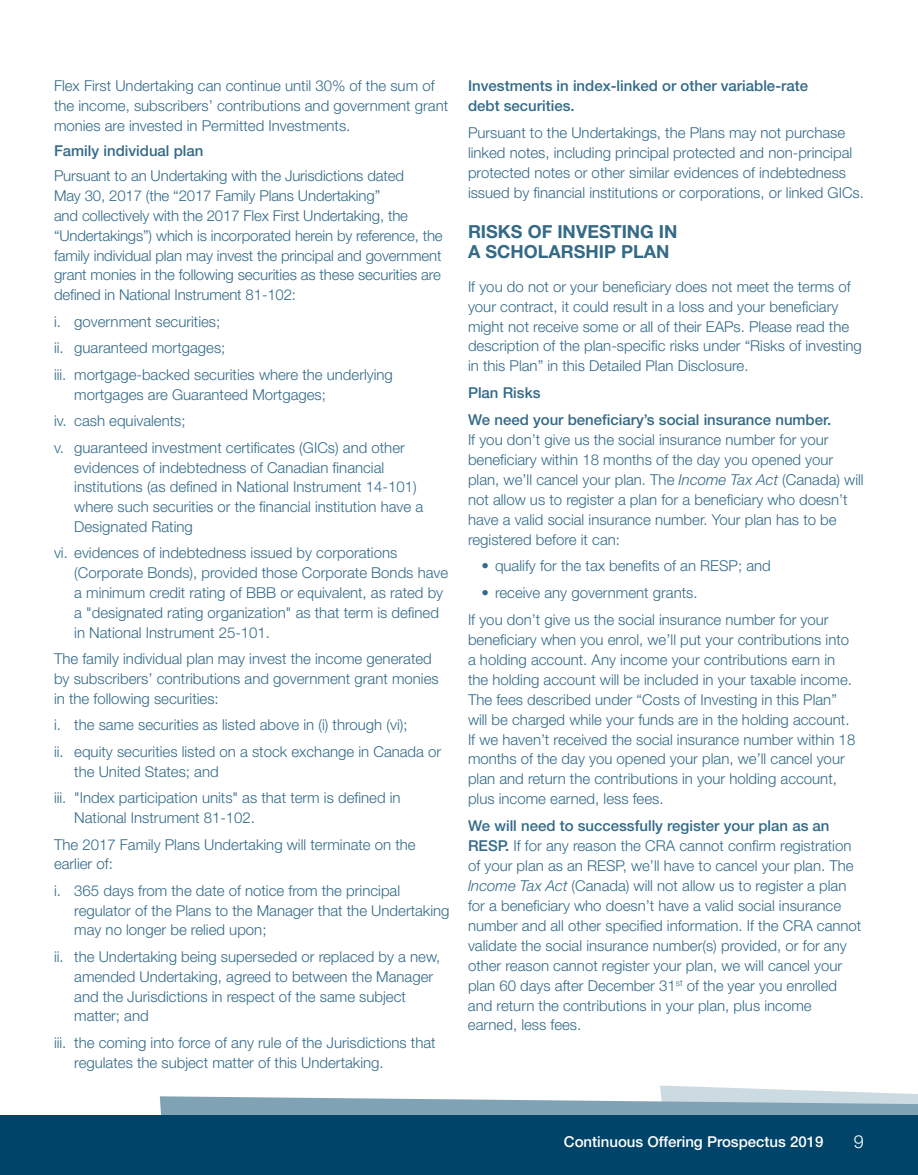
<style>
.page{position:relative;width:918px;height:1175px;background:#fff}
.page>*{position:absolute;margin:0;border:0;box-sizing:border-box;transform-origin:0 0}
.t1{font:700 18px/20px "Helvetica Neue LT Std";color:#336a88}
.t2{font:300 18px "Helvetica Neue LT Std";color:#fff}
.t3{font:300 15px/20px "Helvetica Neue LT Std";color:#336a88}
.t4{font:500 15px/20px "Helvetica Neue LT Std";color:#336a88}
.t5{font:500 15px "Helvetica Neue LT Std";color:#fff}
.s1{font-style:italic}
.s2{font-weight:500}
</style>
<div class="page">
<svg style="left:160px;top:1085px;width:758px;height:30px"></svg>
<div style="left:0;top:1115px;width:918px;height:59px;background:#00446a"></div>
<p class="t3" style="left:54px;top:76px;width:396px">Flex First Undertaking can continue until 30% of the sum of the income, subscribers’ contributions and government grant monies are invested in Permitted Investments.</p>
<p class="t4" style="left:54px;top:141px;width:151px">Family individual plan</p>
<p class="t3" style="left:54px;top:166px;width:390px">Pursuant to an Undertaking with the Jurisdictions dated<br>May 30, 2017 (the “2017 Family Plans Undertaking”<br>and collectively with the 2017 Flex First Undertaking, the “Undertakings”) which is incorporated herein by reference, the family individual plan may invest the principal and government grant monies in the following securities as these securities are defined in National Instrument 81-102:</p>
<p class="t3" style="left:54px;top:308px;width:340px;line-height:26.5px">i. government securities;<br>ii. guaranteed mortgages;<br>iii. mortgage-backed securities where the underlying</p>
<p class="t3" style="left:54px;top:381px;width:352px;line-height:26.5px;text-indent:20px">mortgages are Guaranteed Mortgages;<br>iv. cash equivalents;<br>v. guaranteed investment certificates (GICs) and other</p>
<p class="t3" style="left:74px;top:457px;width:350px">evidences of indebtedness of Canadian financial institutions (as defined in National Instrument 14-101) where such securities or the financial institution have a Designated Rating</p>
<p class="t3" style="left:74px;top:543px;width:376px;text-indent:-20px">vi. evidences of indebtedness issued by corporations (Corporate Bonds), provided those Corporate Bonds have a minimum credit rating of BBB or equivalent, as rated by a "designated rating organization" as that term is defined in National Instrument 25-101.</p>
<p class="t3" style="left:54px;top:648px;width:386px">The family individual plan may invest the income generated by subscribers’ contributions and government grant monies in the following securities:</p>
<p class="t3" style="left:54px;top:711px;width:389px;line-height:26.5px">i. the same securities as listed above in (i) through (vi);<br>ii. equity securities listed on a stock exchange in Canada or</p>
<p class="t3" style="left:54px;top:757px;width:348px;line-height:26.5px;text-indent:20px">the United States; and<br>iii. "Index participation units" as that term is defined in</p>
<p class="t3" style="left:54px;top:804px;width:363px;line-height:26.5px;text-indent:20px">National Instrument 81-102.<br>The 2017 Family Plans Undertaking will terminate on the</p>
<p class="t3" style="left:54px;top:850px;width:348px;line-height:26.5px">earlier of:<br>i. 365 days from the date of notice from the principal</p>
<p class="t3" style="left:74px;top:900px;width:377px">regulator of the Plans to the Manager that the Undertaking may no longer be relied upon;</p>
<p class="t3" style="left:74px;top:946px;width:368px;text-indent:-20px">ii. the Undertaking being superseded or replaced by a new, amended Undertaking, agreed to between the Manager and the Jurisdictions in respect of the same subject matter; and</p>
<p class="t3" style="left:74px;top:1032px;width:363px;text-indent:-20px">iii. the coming into force of any rule of the Jurisdictions that regulates the subject matter of this Undertaking.</p>
<p class="t4" style="left:468px;top:76px;width:342px">Investments in index-linked or other variable-rate debt securities.</p>
<p class="t3" style="left:468px;top:122px;width:398px">Pursuant to the Undertakings, the Plans may not purchase linked notes, including principal protected and non-principal protected notes or other similar evidences of indebtedness issued by financial institutions or corporations, or linked GICs.</p>
<p class="t1" style="left:468px;top:221px;width:211px">RISKS OF INVESTING IN<br>A SCHOLARSHIP PLAN</p>
<p class="t3" style="left:468px;top:276px;width:395px">If you do not or your beneficiary does not meet the terms of your contract, it could result in a loss and your beneficiary might not receive some or all of their EAPs. Please read the description of the plan-specific risks under “Risks of investing in this Plan” in this Detailed Plan Disclosure.</p>
<p class="t4" style="left:468px;top:379px;width:365px;line-height:26.7px">Plan Risks<br>We need your beneficiary’s social insurance number.</p>
<p class="t3" style="left:468px;top:429px;width:397px">If you don’t give us the social insurance number for your beneficiary within 18 months of the day you opened your plan, we’ll cancel your plan. The <span class="s1">Income Tax Act</span> (Canada) will not allow us to register a plan for a beneficiary who doesn’t have a valid social insurance number. Your plan has to be registered before it can:</p>
<p class="t3" style="left:482px;top:555px;width:291px">• qualify for the tax benefits of an RESP; and</p>
<p class="t3" style="left:468px;top:579px;width:362px;line-height:26.7px;text-indent:14px">• receive any government grants.<br>If you don’t give us the social insurance number for your</p>
<p class="t3" style="left:468px;top:629px;width:389px">beneficiary when you enrol, we’ll put your contributions into a holding account. Any income your contributions earn in the holding account will be included in your taxable income.<br>The fees described under “Costs of Investing in this Plan” will be charged while your funds are in the holding account.<br>If we haven’t received the social insurance number within 18 months of the day you opened your plan, we’ll cancel your plan and return the contributions in your holding account, plus income earned, less fees.</p>
<p class="t3" style="left:468px;top:815px;width:395px"><span class="s2">We will need to successfully register your plan as an RESP.</span> If for any reason the CRA cannot confirm registration of your plan as an RESP, we’ll have to cancel your plan. The <span class="s1">Income Tax Act</span> (Canada) will not allow us to register a plan for a beneficiary who doesn’t have a valid social insurance number and all other specified information. If the CRA cannot validate the social insurance number(s) provided, or for any other reason cannot register your plan, we will cancel your plan 60 days after December 31<sup>st</sup> of the year you enrolled and return the contributions in your plan, plus income earned, less fees.</p>
<p class="t5" style="left:564px;top:1133px;width:261px">Continuous Offering Prospectus 2019</p>
<p class="t2" style="left:854px;top:1131px;width:12px">9</p>
</div>
